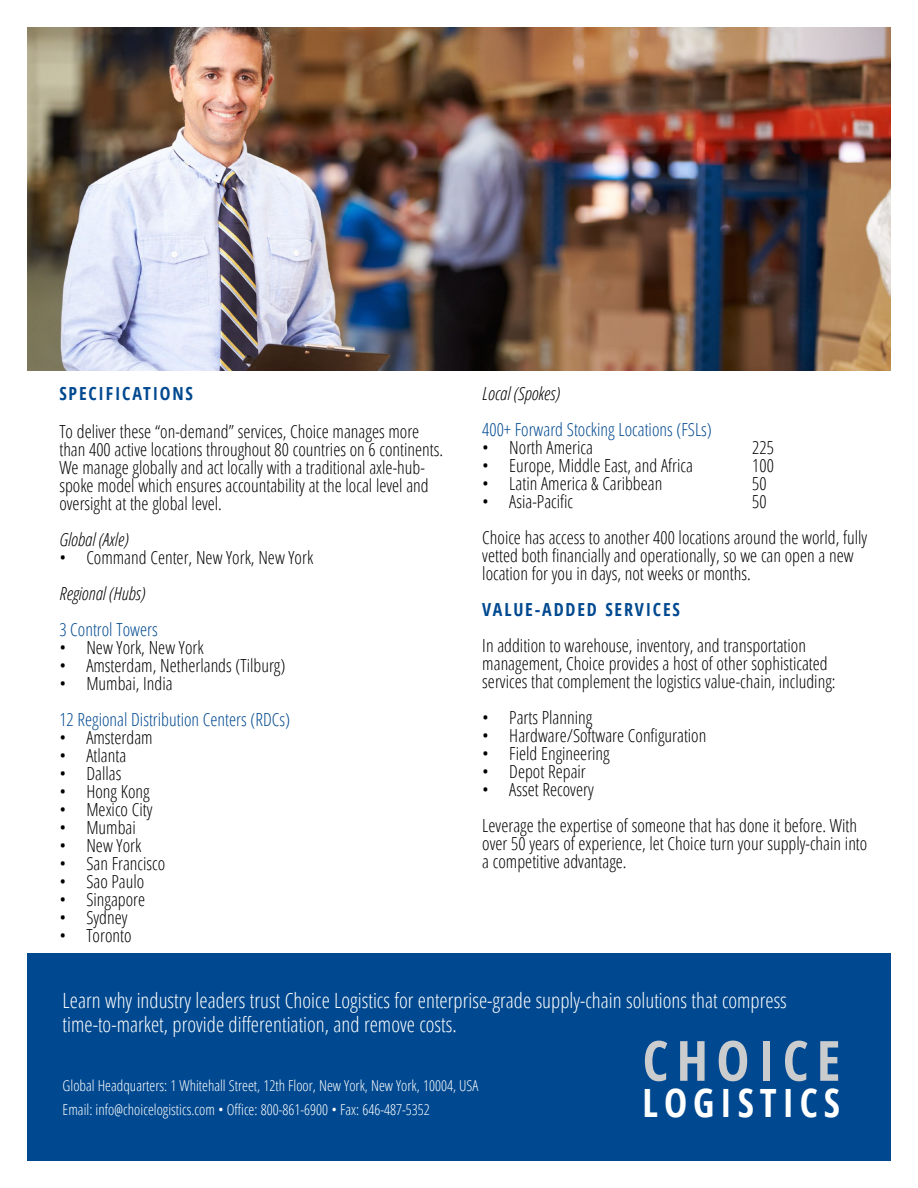
<style>
.page{position:relative;width:918px;height:1188px;background:#fff}
.page>*{position:absolute;margin:0;border:0;box-sizing:border-box;transform-origin:0 0}
.t1{font:700 condensed 55.5px "Open Sans";letter-spacing:.15em;color:#cbccce}
.t2{font:700 condensed 39px "Open Sans";letter-spacing:.15em;color:#fff}
.t3{font:300 condensed 21px "Open Sans";color:#fff}
.t4{font:300 condensed 18px/18px "Open Sans";color:#000}
.t5{font:300 condensed 18px "Open Sans";color:#004990}
.t6{font:italic 300 condensed 18px "Open Sans";color:#000}
.t7{font:300 condensed 15px "Open Sans";color:#fff}
.s1{font-weight:700;color:#004990}
</style>
<div class="page">
<div style="left:27px;top:953px;width:864px;height:208px;background:#004990"></div>
<img style="left:27px;top:27px;width:864px;height:343px">
<p class="t4" style="left:59px;top:375px;width:361px;line-height:37.5px"><span class="s1">SPECIFICATIONS<br></span>To deliver these “on-demand” services, Choice manages more</p>
<p class="t4" style="left:59px;top:440px;width:385px">than 400 active locations throughout 80 countries on 6 continents.<br>We manage globally and act locally with a traditional axle-hub&shy;spoke model which ensures accountability at the local level and oversight at the global level.</p>
<p class="t6" style="left:59px;top:527px;width:71px">Global (Axle)</p>
<p class="t4" style="left:59px;top:548px;width:255px">• Command Center, New York, New York</p>
<p class="t6" style="left:59px;top:581px;width:87px">Regional (Hubs)</p>
<p class="t5" style="left:59px;top:617px;width:100px">3 Control Towers</p>
<p class="t4" style="left:59px;top:638px;width:146px">• New York, New York</p>
<p class="t4" style="left:59px;top:656px;width:228px">• Amsterdam, Netherlands (Tilburg)</p>
<p class="t4" style="left:59px;top:674px;width:115px">• Mumbai, India</p>
<p class="t5" style="left:59px;top:707px;width:232px">12 Regional Distribution Centers (RDCs)</p>
<p class="t4" style="left:59px;top:728px;width:95px">• Amsterdam</p>
<p class="t4" style="left:59px;top:746px;width:68px">• Atlanta</p>
<p class="t4" style="left:59px;top:764px;width:63px">• Dallas</p>
<p class="t4" style="left:59px;top:782px;width:92px">• Hong Kong</p>
<p class="t4" style="left:59px;top:800px;width:95px">• Mexico City</p>
<p class="t4" style="left:59px;top:818px;width:78px">• Mumbai</p>
<p class="t4" style="left:59px;top:836px;width:83px">• New York</p>
<p class="t4" style="left:59px;top:854px;width:107px">• San Francisco</p>
<p class="t4" style="left:59px;top:872px;width:86px">• Sao Paulo</p>
<p class="t4" style="left:59px;top:890px;width:87px">• Singapore</p>
<p class="t4" style="left:59px;top:908px;width:70px">• Sydney</p>
<p class="t4" style="left:59px;top:926px;width:74px">• Toronto</p>
<p class="t6" style="left:482px;top:382px;width:79px">Local (Spokes)</p>
<p class="t5" style="left:482px;top:418px;width:231px">400+ Forward Stocking Locations (FSLs)</p>
<p class="t4" style="left:482px;top:438px;width:112px">• North America</p>
<p class="t4" style="left:752px;top:438px;width:23px">225</p>
<p class="t4" style="left:482px;top:456px;width:212px">• Europe, Middle East, and Africa</p>
<p class="t4" style="left:752px;top:456px;width:23px">100</p>
<p class="t4" style="left:482px;top:474px;width:182px">• Latin America &amp; Caribbean</p>
<p class="t4" style="left:752px;top:474px;width:16px">50</p>
<p class="t4" style="left:482px;top:492px;width:92px">• Asia-Pacific</p>
<p class="t4" style="left:752px;top:492px;width:16px">50</p>
<p class="t4" style="left:482px;top:528px;width:387px">Choice has access to another 400 locations around the world, fully vetted both financially and operationally, so we can open a new location for you in days, not weeks or months.</p>
<p class="t4" style="left:482px;top:591px;width:325px;line-height:36px"><span class="s1">VALUE-ADDED SERVICES<br></span>In addition to warehouse, inventory, and transportation</p>
<p class="t4" style="left:482px;top:654px;width:355px">management, Choice provides a host of other sophisticated services that complement the logistics value-chain, including:</p>
<p class="t4" style="left:482px;top:708px;width:112px">• Parts Planning</p>
<p class="t4" style="left:482px;top:726px;width:226px">• Hardware/Software Configuration</p>
<p class="t4" style="left:482px;top:744px;width:129px">• Field Engineering</p>
<p class="t4" style="left:482px;top:762px;width:105px">• Depot Repair</p>
<p class="t4" style="left:482px;top:780px;width:113px">• Asset Recovery</p>
<p class="t4" style="left:482px;top:816px;width:387px">Leverage the expertise of someone that has done it before. With over 50 years of experience, let Choice turn your supply-chain into a competitive advantage.</p>
<p class="t3" style="left:63px;top:986px;width:726px">Learn why industry leaders trust Choice Logistics for enterprise-grade supply-chain solutions that compress</p>
<p class="t3" style="left:63px;top:1010px;width:396px">time-to-market, provide differentiation, and remove costs.</p>
<p class="t1" style="left:643px;top:1022px;width:199px">CHOICE</p>
<p class="t2" style="left:643px;top:1075px;width:199px">LOGISTICS</p>
<p class="t7" style="left:63px;top:1076px;width:417px">Global Headquarters: 1 Whitehall Street, 12th Floor, New York, New York, 10004, USA</p>
<p class="t7" style="left:63px;top:1100px;width:369px">Email: info@choicelogistics.com • Office: 800-861-6900 • Fax: 646-487-5352</p>
</div>
